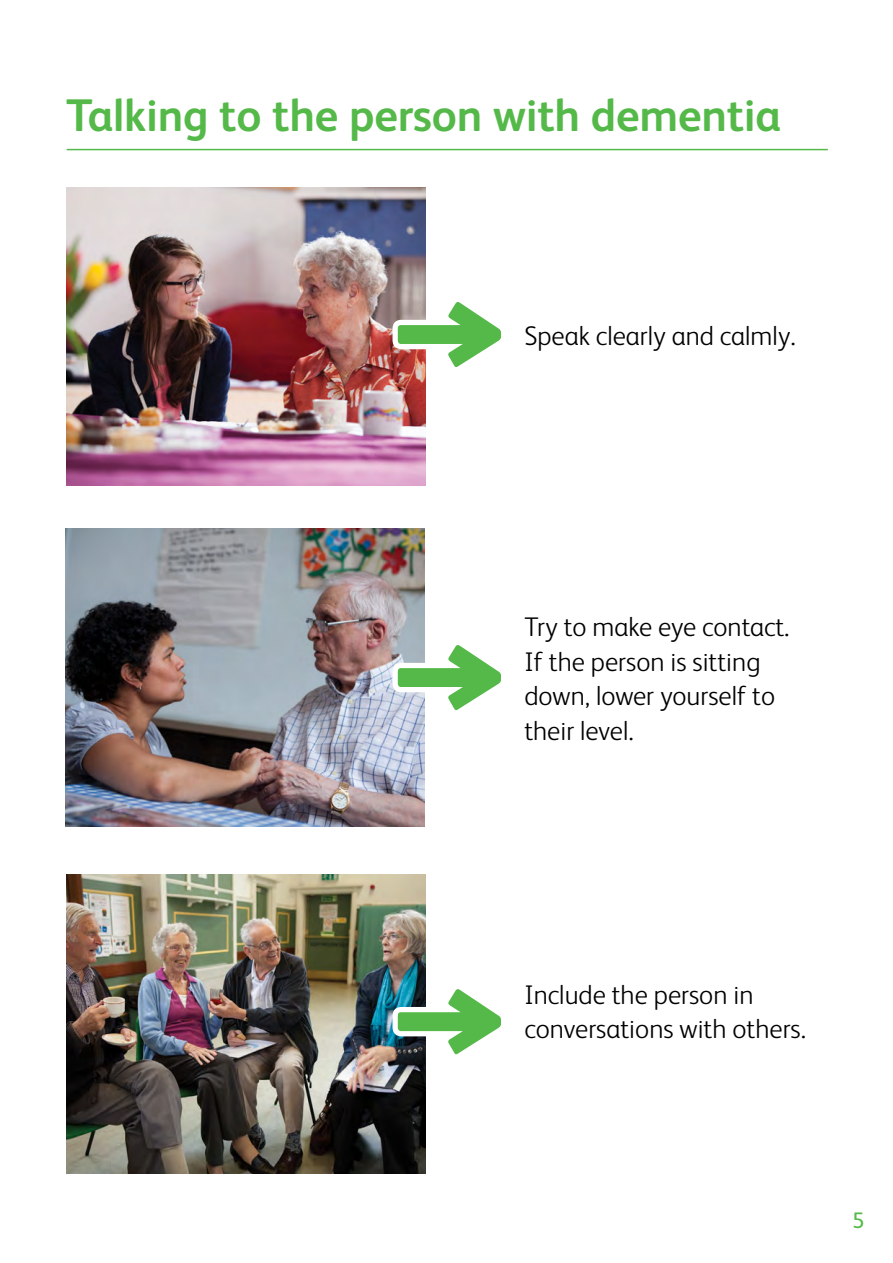
<style>
.page{position:relative;width:893px;height:1263px;background:#fff}
.page>*{position:absolute;margin:0;border:0;box-sizing:border-box;transform-origin:0 0}
.t1{font:700 45.75px "FS Albert";letter-spacing:-.005em;color:#54b948}
.t2{font:300 27px/34.5px "FS Albert";color:#000}
.t3{font:22.5px "FS Albert";color:#54b948}
</style>
<div class="page">
<hr style="left:67px;top:149px;width:761px;height:1px;background:#54b948">
<img style="left:66px;top:528px;width:359px;height:299px">
<img style="left:66px;top:874px;width:359px;height:299px">
<img style="left:66px;top:187px;width:359px;height:299px">
<svg style="left:392px;top:989px;width:109px;height:65px"></svg>
<svg style="left:392px;top:645px;width:109px;height:65px"></svg>
<svg style="left:392px;top:302px;width:109px;height:65px"></svg>
<p class="t1" style="left:66px;top:84px;width:716px">Talking to the person with dementia</p>
<p class="t2" style="left:524px;top:317px;width:273px">Speak clearly and calmly.</p>
<p class="t2" style="left:524px;top:608px;width:267px">Try to make eye contact.<br>If the person is sitting down, lower yourself to their level.</p>
<p class="t2" style="left:524px;top:976px;width:283px">Include the person in conversations with others.</p>
<p class="t3" style="left:852px;top:1205px;width:14px">5</p>
</div>
